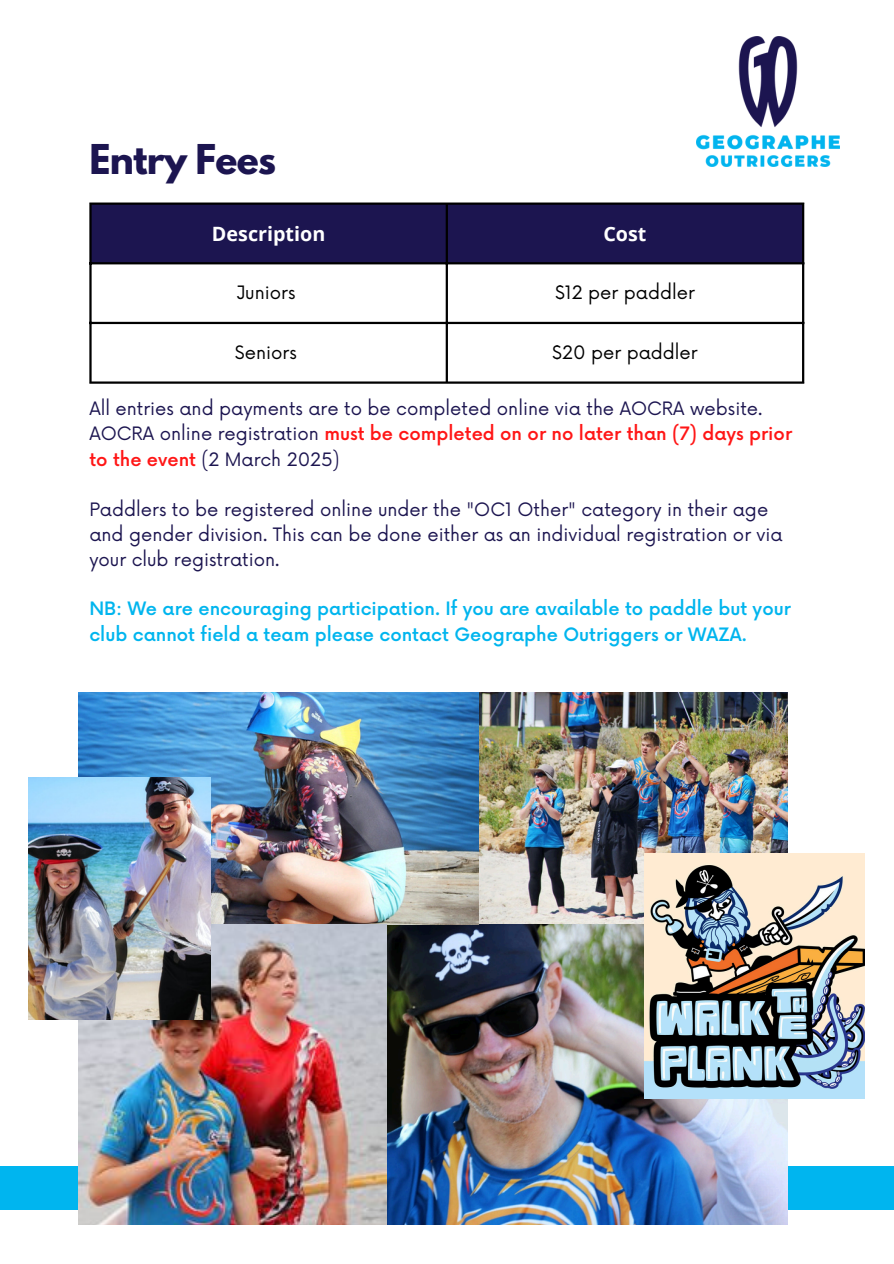
<style>
.page{position:relative;width:894px;height:1264px;background:#fff}
.page>*{position:absolute;margin:0;border:0;box-sizing:border-box;transform-origin:0 0}
.t1{font:700 36.45px "League Spartan";letter-spacing:-.02em;color:#1c1550}
.t2{font:700 19.65px "Open Sans";color:#fff}
.t3{font:18px/25.3px "Now";color:#1c1550}
.t4{font:500 18px/25.8px "Now";color:#00b5ee}
.t5{font:18px "Now";color:#000}
.s1{font-weight:500;color:#ff1616}
</style>
<div class="page">
<img style="left:696px;top:37px;width:143px;height:129px">
<div style="left:0;top:1166px;width:893px;height:44px;background:#00b5ef"></div>
<img style="left:78px;top:692px;width:709px;height:532px">
<img style="left:29px;top:777px;width:181px;height:242px">
<img style="left:644px;top:853px;width:219px;height:245px">
<div style="left:92px;top:205px;width:709px;height:57px;background:#1c1550"></div>
<hr style="left:89px;top:205px;width:3px;height:176px;background:#000">
<hr style="left:445px;top:205px;width:3px;height:176px;background:#000">
<hr style="left:801px;top:205px;width:3px;height:176px;background:#000">
<hr style="left:89px;top:202px;width:715px;height:3px;background:#000">
<hr style="left:89px;top:262px;width:715px;height:2px;background:#000">
<hr style="left:89px;top:322px;width:715px;height:2px;background:#000">
<hr style="left:89px;top:381px;width:715px;height:3px;background:#000">
<p class="t1" style="left:89px;top:141px;width:188px">Entry Fees</p>
<h1 class="t2" style="left:212px;top:220px;width:115px">Description</h1>
<p class="t2" style="left:603px;top:220px;width:45px">Cost</p>
<p class="t5" style="left:236px;top:283px;width:61px">Juniors</p>
<p class="t5" style="left:555px;top:283px;width:141px">$12 per paddler</p>
<p class="t5" style="left:235px;top:342px;width:63px">Seniors</p>
<p class="t5" style="left:552px;top:342px;width:147px">$20 per paddler</p>
<p class="t3" style="left:89px;top:397px;width:704px">All entries and payments are to be completed online via the AOCRA website.<br>AOCRA online registration <span class="s1">must be completed on or no later than (7) days prior to the event</span> (2 March 2025)</p>
<p class="t3" style="left:89px;top:498px;width:694px;line-height:24.8px">Paddlers to be registered online under the "OC1 Other" category in their age and gender division. This can be done either as an individual registration or via your club registration.</p>
<p class="t4" style="left:89px;top:597px;width:702px">NB: We are encouraging participation. If you are available to paddle but your club cannot field a team please contact Geographe Outriggers or WAZA.</p>
</div>
